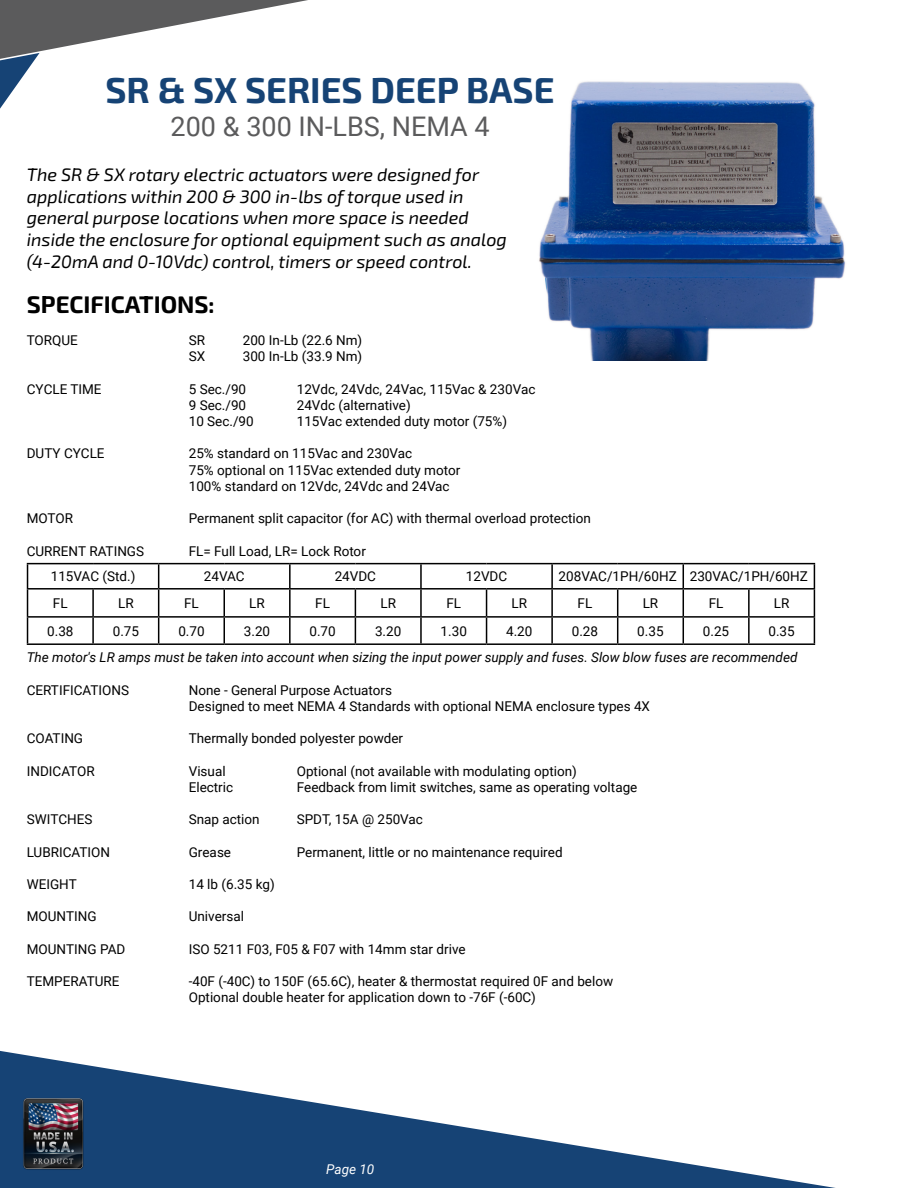
<style>
.page{position:relative;width:918px;height:1188px;background:#fff}
.page>*{position:absolute;margin:0;border:0;box-sizing:border-box;transform-origin:0 0}
.t1{font:36px "Exo 2";color:#164375}
.t2{font:27px "Roboto";color:#5b5b5c}
.t3{font:24px "Exo 2";color:#000}
.t4{font:italic 18px/21.6px "Exo 2";color:#000}
.t5{font:13.5px/16.2px "Roboto";color:#000}
.t6{font:italic 13.5px "Roboto";color:#000}
.t7{font:italic 13.5px "Roboto";color:#fff}
</style>
<div class="page">
<svg style="left:0;top:0;width:308px;height:109px"></svg>
<svg style="left:0;top:1051px;width:836px;height:137px"></svg>
<img style="left:22px;top:1095px;width:64px;height:78px">
<hr style="left:27px;top:563px;width:66px;height:1px;background:#000">
<hr style="left:93px;top:563px;width:66px;height:1px;background:#000">
<hr style="left:159px;top:563px;width:65px;height:1px;background:#000">
<hr style="left:224px;top:563px;width:66px;height:1px;background:#000">
<hr style="left:290px;top:563px;width:65px;height:1px;background:#000">
<hr style="left:289px;top:564px;width:2px;height:24px;background:#000">
<hr style="left:355px;top:563px;width:66px;height:1px;background:#000">
<hr style="left:421px;top:563px;width:66px;height:1px;background:#000">
<hr style="left:420px;top:564px;width:2px;height:24px;background:#000">
<hr style="left:487px;top:563px;width:65px;height:1px;background:#000">
<hr style="left:552px;top:563px;width:66px;height:1px;background:#000">
<hr style="left:551px;top:564px;width:2px;height:24px;background:#000">
<hr style="left:618px;top:563px;width:65px;height:1px;background:#000">
<hr style="left:683px;top:563px;width:66px;height:1px;background:#000">
<hr style="left:749px;top:563px;width:66px;height:1px;background:#000">
<hr style="left:27px;top:588px;width:66px;height:2px;background:#000">
<hr style="left:93px;top:588px;width:66px;height:2px;background:#000">
<hr style="left:92px;top:590px;width:2px;height:26px;background:#000">
<hr style="left:159px;top:588px;width:65px;height:2px;background:#000">
<hr style="left:224px;top:588px;width:66px;height:2px;background:#000">
<hr style="left:223px;top:590px;width:2px;height:26px;background:#000">
<hr style="left:290px;top:588px;width:65px;height:2px;background:#000">
<hr style="left:289px;top:590px;width:2px;height:26px;background:#000">
<hr style="left:355px;top:588px;width:66px;height:2px;background:#000">
<hr style="left:421px;top:588px;width:66px;height:2px;background:#000">
<hr style="left:420px;top:590px;width:2px;height:26px;background:#000">
<hr style="left:487px;top:588px;width:65px;height:2px;background:#000">
<hr style="left:552px;top:588px;width:66px;height:2px;background:#000">
<hr style="left:551px;top:590px;width:2px;height:26px;background:#000">
<hr style="left:618px;top:588px;width:65px;height:2px;background:#000">
<hr style="left:683px;top:588px;width:66px;height:2px;background:#000">
<hr style="left:749px;top:588px;width:66px;height:2px;background:#000">
<hr style="left:748px;top:590px;width:2px;height:26px;background:#000">
<hr style="left:27px;top:616px;width:66px;height:2px;background:#000">
<svg style="left:27px;top:564px;width:1px;height:79px"></svg>
<hr style="left:93px;top:616px;width:66px;height:2px;background:#000">
<hr style="left:92px;top:618px;width:2px;height:25px;background:#000">
<hr style="left:159px;top:616px;width:65px;height:2px;background:#000">
<svg style="left:158px;top:564px;width:1px;height:79px"></svg>
<hr style="left:224px;top:616px;width:66px;height:2px;background:#000">
<hr style="left:223px;top:618px;width:2px;height:25px;background:#000">
<hr style="left:290px;top:616px;width:65px;height:2px;background:#000">
<hr style="left:289px;top:618px;width:2px;height:25px;background:#000">
<hr style="left:355px;top:616px;width:66px;height:2px;background:#000">
<svg style="left:355px;top:590px;width:1px;height:53px"></svg>
<hr style="left:421px;top:616px;width:66px;height:2px;background:#000">
<hr style="left:420px;top:618px;width:2px;height:25px;background:#000">
<hr style="left:487px;top:616px;width:65px;height:2px;background:#000">
<svg style="left:486px;top:590px;width:1px;height:53px"></svg>
<hr style="left:552px;top:616px;width:66px;height:2px;background:#000">
<hr style="left:551px;top:618px;width:2px;height:25px;background:#000">
<hr style="left:618px;top:616px;width:65px;height:2px;background:#000">
<svg style="left:617px;top:590px;width:1px;height:53px"></svg>
<hr style="left:683px;top:616px;width:66px;height:2px;background:#000">
<svg style="left:683px;top:564px;width:1px;height:79px"></svg>
<hr style="left:749px;top:616px;width:66px;height:2px;background:#000">
<hr style="left:748px;top:618px;width:2px;height:25px;background:#000">
<svg style="left:814px;top:564px;width:1px;height:79px"></svg>
<hr style="left:27px;top:643px;width:66px;height:2px;background:#000">
<hr style="left:93px;top:643px;width:66px;height:2px;background:#000">
<hr style="left:159px;top:643px;width:65px;height:2px;background:#000">
<hr style="left:224px;top:643px;width:66px;height:2px;background:#000">
<hr style="left:290px;top:643px;width:65px;height:2px;background:#000">
<hr style="left:355px;top:643px;width:66px;height:2px;background:#000">
<hr style="left:421px;top:643px;width:66px;height:2px;background:#000">
<hr style="left:487px;top:643px;width:65px;height:2px;background:#000">
<hr style="left:552px;top:643px;width:66px;height:2px;background:#000">
<hr style="left:618px;top:643px;width:65px;height:2px;background:#000">
<hr style="left:683px;top:643px;width:66px;height:2px;background:#000">
<hr style="left:749px;top:643px;width:66px;height:2px;background:#000">
<img style="left:539px;top:81px;width:307px;height:280px">
<h1 class="t1" style="left:106px;top:66px;width:450px">SR &amp; SX SERIES DEEP BASE</h1>
<h2 class="t2" style="left:171px;top:107px;width:320px">200 &amp; 300 IN-LBS, NEMA 4</h2>
<p class="t4" style="left:27px;top:163px;width:482px">The SR &amp; SX rotary electric actuators were designed for applications within 200 &amp; 300 in-lbs of torque used in general purpose locations when more space is needed inside the enclosure for optional equipment such as analog (4-20mA and 0-10Vdc) control, timers or speed control.</p>
<h3 class="t3" style="left:27px;top:287px;width:190px">SPECIFICATIONS:</h3>
<p class="t5" style="left:27px;top:332px;width:53px">TORQUE</p>
<p class="t5" style="left:189px;top:332px;width:18px">SR</p>
<p class="t5" style="left:243px;top:332px;width:121px">200 In-Lb (22.6 Nm)</p>
<p class="t5" style="left:189px;top:348px;width:18px">SX</p>
<p class="t5" style="left:243px;top:348px;width:121px">300 In-Lb (33.9 Nm)</p>
<p class="t5" style="left:27px;top:380px;width:76px">CYCLE TIME</p>
<p class="t5" style="left:189px;top:380px;width:59px">5 Sec./90</p>
<p class="t5" style="left:297px;top:380px;width:240px">12Vdc, 24Vdc, 24Vac, 115Vac &amp; 230Vac</p>
<p class="t5" style="left:189px;top:396px;width:59px">9 Sec./90</p>
<p class="t5" style="left:297px;top:396px;width:116px">24Vdc (alternative)</p>
<p class="t5" style="left:189px;top:413px;width:67px">10 Sec./90</p>
<p class="t5" style="left:297px;top:413px;width:212px">115Vac extended duty motor (75%)</p>
<p class="t5" style="left:27px;top:445px;width:79px">DUTY CYCLE</p>
<p class="t5" style="left:189px;top:445px;width:273px">25% standard on 115Vac and 230Vac<br>75% optional on 115Vac extended duty motor<br>100% standard on 12Vdc, 24Vdc and 24Vac</p>
<p class="t5" style="left:27px;top:510px;width:48px">MOTOR</p>
<p class="t5" style="left:189px;top:510px;width:404px">Permanent split capacitor (for AC) with thermal overload protection</p>
<p class="t5" style="left:27px;top:542px;width:119px">CURRENT RATINGS</p>
<p class="t5" style="left:189px;top:542px;width:179px">FL= Full Load, LR= Lock Rotor</p>
<p class="t5" style="left:51px;top:568px;width:86px">115VAC (Std.)</p>
<p class="t5" style="left:204px;top:568px;width:42px">24VAC</p>
<p class="t5" style="left:335px;top:568px;width:43px">24VDC</p>
<p class="t5" style="left:466px;top:568px;width:43px">12VDC</p>
<p class="t5" style="left:559px;top:568px;width:251px">208VAC/1PH/60HZ 230VAC/1PH/60HZ</p>
<p class="t5" style="left:53px;top:595px;width:16px">FL</p>
<p class="t5" style="left:118px;top:595px;width:17px">LR</p>
<p class="t5" style="left:184px;top:595px;width:16px">FL</p>
<p class="t5" style="left:249px;top:595px;width:17px">LR</p>
<p class="t5" style="left:315px;top:595px;width:16px">FL</p>
<p class="t5" style="left:380px;top:595px;width:17px">LR</p>
<p class="t5" style="left:446px;top:595px;width:16px">FL</p>
<p class="t5" style="left:512px;top:595px;width:17px">LR</p>
<p class="t5" style="left:578px;top:595px;width:16px">FL</p>
<p class="t5" style="left:643px;top:595px;width:17px">LR</p>
<p class="t5" style="left:709px;top:595px;width:16px">FL</p>
<p class="t5" style="left:774px;top:595px;width:17px">LR</p>
<p class="t5" style="left:47px;top:622px;width:28px">0.38</p>
<p class="t5" style="left:113px;top:622px;width:28px">0.75</p>
<p class="t5" style="left:178px;top:622px;width:28px">0.70</p>
<p class="t5" style="left:244px;top:622px;width:28px">3.20</p>
<p class="t5" style="left:309px;top:622px;width:28px">0.70</p>
<p class="t5" style="left:375px;top:622px;width:28px">3.20</p>
<p class="t5" style="left:441px;top:622px;width:28px">1.30</p>
<p class="t5" style="left:506px;top:622px;width:28px">4.20</p>
<p class="t5" style="left:572px;top:622px;width:28px">0.28</p>
<p class="t5" style="left:637px;top:622px;width:28px">0.35</p>
<p class="t5" style="left:703px;top:622px;width:28px">0.25</p>
<p class="t5" style="left:768px;top:622px;width:28px">0.35</p>
<p class="t6" style="left:27px;top:648px;width:772px">The motor's LR amps must be taken into account when sizing the input power supply and fuses. Slow blow fuses are recommended</p>
<p class="t5" style="left:27px;top:681px;width:104px">CERTIFICATIONS</p>
<p class="t5" style="left:189px;top:681px;width:463px">None - General Purpose Actuators<br>Designed to meet NEMA 4 Standards with optional NEMA enclosure types 4X</p>
<p class="t5" style="left:27px;top:730px;width:58px">COATING</p>
<p class="t5" style="left:189px;top:730px;width:216px">Thermally bonded polyester powder</p>
<p class="t5" style="left:27px;top:762px;width:70px">INDICATOR</p>
<p class="t5" style="left:189px;top:762px;width:38px">Visual</p>
<p class="t5" style="left:297px;top:762px;width:282px">Optional (not available with modulating option)</p>
<p class="t5" style="left:189px;top:778px;width:46px">Electric</p>
<p class="t5" style="left:297px;top:778px;width:342px">Feedback from limit switches, same as operating voltage</p>
<p class="t5" style="left:27px;top:811px;width:67px">SWITCHES</p>
<p class="t5" style="left:189px;top:811px;width:72px">Snap action</p>
<p class="t5" style="left:297px;top:811px;width:128px">SPDT, 15A @ 250Vac</p>
<p class="t5" style="left:27px;top:843px;width:85px">LUBRICATION</p>
<p class="t5" style="left:189px;top:843px;width:44px">Grease</p>
<p class="t5" style="left:297px;top:843px;width:267px">Permanent, little or no maintenance required</p>
<p class="t5" style="left:27px;top:876px;width:52px">WEIGHT</p>
<p class="t5" style="left:189px;top:876px;width:88px">14 lb (6.35 kg)</p>
<p class="t5" style="left:27px;top:908px;width:71px">MOUNTING</p>
<p class="t5" style="left:189px;top:908px;width:57px">Universal</p>
<p class="t5" style="left:27px;top:940px;width:100px">MOUNTING PAD</p>
<p class="t5" style="left:189px;top:940px;width:278px">ISO 5211 F03, F05 &amp; F07 with 14mm star drive</p>
<p class="t5" style="left:27px;top:973px;width:94px">TEMPERATURE</p>
<p class="t5" style="left:189px;top:973px;width:426px">-40F (-40C) to 150F (65.6C), heater &amp; thermostat required 0F and below<br>Optional double heater for application down to -76F (-60C)</p>
<p class="t7" style="left:326px;top:1160px;width:50px">Page 10</p>
</div>
